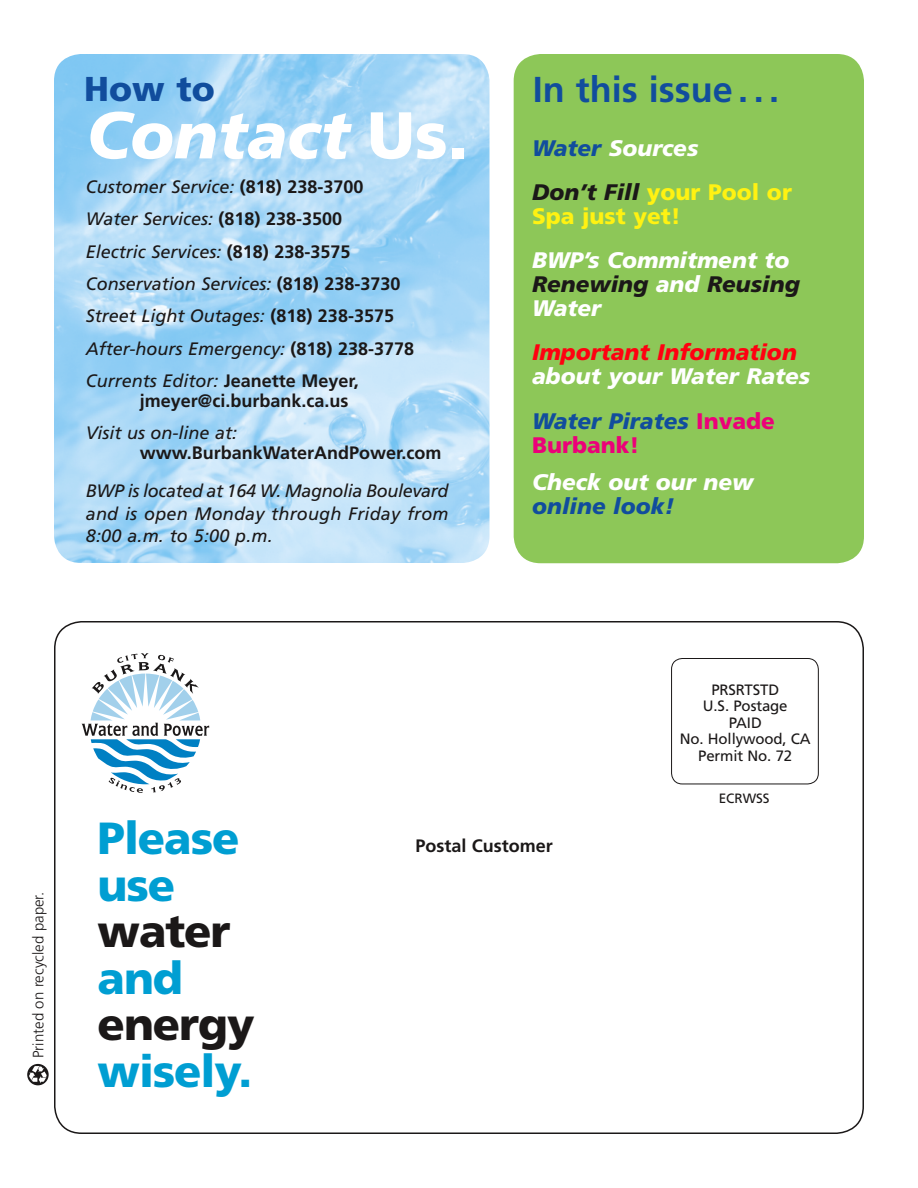
<style>
.page{position:relative;width:918px;height:1188px;background:#fff}
.page>*{position:absolute;margin:0;border:0;box-sizing:border-box;transform-origin:0 0}
.t1{font:italic 900 66px "Frutiger";color:#fff}
.t2{font:900 45px/46.5px "Frutiger";letter-spacing:-.025em;color:#009ed2}
.t3{font:900 45px "Frutiger";letter-spacing:-.025em;color:#1b1818}
.t4{font:700 36px "Frutiger";color:#114d9d}
.t5{font:900 34.5px "Frutiger";color:#114d9d}
.t6{font:italic 900 22.5px/24px "Frutiger";color:#fff}
.t7{font:900 22.5px/44.2px "Frutiger";color:#fff212}
.t8{font:italic 900 22.5px "Frutiger";color:#ff0010}
.t9{font:italic 900 22.5px "Frutiger";color:#114d9d}
.t10{font:900 22.5px "Frutiger";color:#ec0079}
.t11{font:italic 18px/32.4px "Frutiger";color:#1b1818}
.t12{font:700 18px "Frutiger";color:#1b1818}
.t13{font:15px/16.5px "Frutiger";letter-spacing:-.01em;color:#1b1818;text-align:center}
.t14{font:300 15px "Frutiger";color:#1b1818}
.t15{font:13.5px "Frutiger";color:#1b1818}
.s1{font-style:normal}
.s2{font-weight:700;font-style:normal}
.s3{font-style:italic;color:#114d9d}
.s4{font-style:italic;color:#fff}
.s5{font-style:italic;color:#1b1818}
.s6{color:#1b1818}
.s7{color:#114d9d}
.s8{font-style:normal;color:#ec0079}
</style>
<div class="page">
<svg style="left:54px;top:621px;width:810px;height:512px"></svg>
<svg style="left:72px;top:647px;width:149px;height:169px"></svg>
<svg style="left:27px;top:1064px;width:22px;height:21px"></svg>
<div style="left:514px;top:54px;width:350px;height:509px;background:#8dc758"></div>
<img style="left:54px;top:54px;width:436px;height:509px">
<h3 class="t5" style="left:84px;top:68px;width:132px">How to</h3>
<h1 class="t1" style="left:86px;top:96px;width:383px">Contact <span class="s1">Us.</span></h1>
<p class="t11" style="left:86px;top:170px;width:330px">Customer Service: <span class="s2">(818) 238-3700<br></span>Water Services: <span class="s2">(818) 238-3500<br></span>Electric Services: <span class="s2">(818) 238-3575<br></span>Conservation Services: <span class="s2">(818) 238-3730<br></span>Street Light Outages: <span class="s2">(818) 238-3575<br></span>After-hours Emergency: <span class="s2">(818) 238-3778<br></span>Currents Editor: <span class="s2">Jeanette Meyer,</span></p>
<p class="t12" style="left:140px;top:390px;width:210px">jmeyer@ci.burbank.ca.us</p>
<p class="t11" style="left:86px;top:417px;width:153px">Visit us on-line at:</p>
<p class="t12" style="left:140px;top:442px;width:303px">www.BurbankWaterAndPower.com</p>
<p class="t11" style="left:86px;top:480px;width:364px;line-height:22.5px;text-align:justify">BWP is located at 164 W. Magnolia Boulevard and is open Monday through Friday from 8:00 a.m. to 5:00 p.m.</p>
<h3 class="t4" style="left:533px;top:69px;width:248px">In this issue . . .</h3>
<p class="t7" style="left:532px;top:125px;width:261px"><span class="s3">Water</span> <span class="s4">Sources<br></span><span class="s5">Don’t Fill</span> your Pool or</p>
<p class="t7" style="left:532px;top:193px;width:150px">Spa just yet!</p>
<p class="t6" style="left:532px;top:248px;width:269px">BWP’s Commitment to<br><span class="s6">Renewing</span> and <span class="s6">Reusing<br></span>Water</p>
<p class="t8" style="left:532px;top:339px;width:267px">Important Information</p>
<p class="t6" style="left:532px;top:354px;width:280px;line-height:44.2px">about your Water Rates<br><span class="s7">Water Pirates</span> <span class="s8">Invade</span></p>
<p class="t10" style="left:532px;top:431px;width:109px">Burbank!</p>
<p class="t6" style="left:532px;top:470px;width:223px">Check out our new</p>
<p class="t9" style="left:532px;top:493px;width:144px">online look!</p>
<p class="t14" style="left:30px;top:1058px;width:168px;rotate:-90deg">Printed on recycled paper.</p>
<h2 class="t2" style="left:98px;top:814px;width:143px">Please use</h2>
<h2 class="t3" style="left:98px;top:904px;width:134px">water</h2>
<h2 class="t2" style="left:98px;top:954px;width:87px">and</h2>
<h2 class="t3" style="left:98px;top:997px;width:158px">energy</h2>
<h2 class="t2" style="left:98px;top:1047px;width:156px">wisely.</h2>
<p class="t12" style="left:415px;top:835px;width:139px">Postal Customer</p>
<p class="t13" style="left:680px;top:681px;width:132px">PRSRTSTD<br>U.S. Postage<br>PAID<br>No. Hollywood, CA<br>Permit No. 72</p>
<p class="t15" style="left:719px;top:791px;width:53px">ECRWSS</p>
</div>
